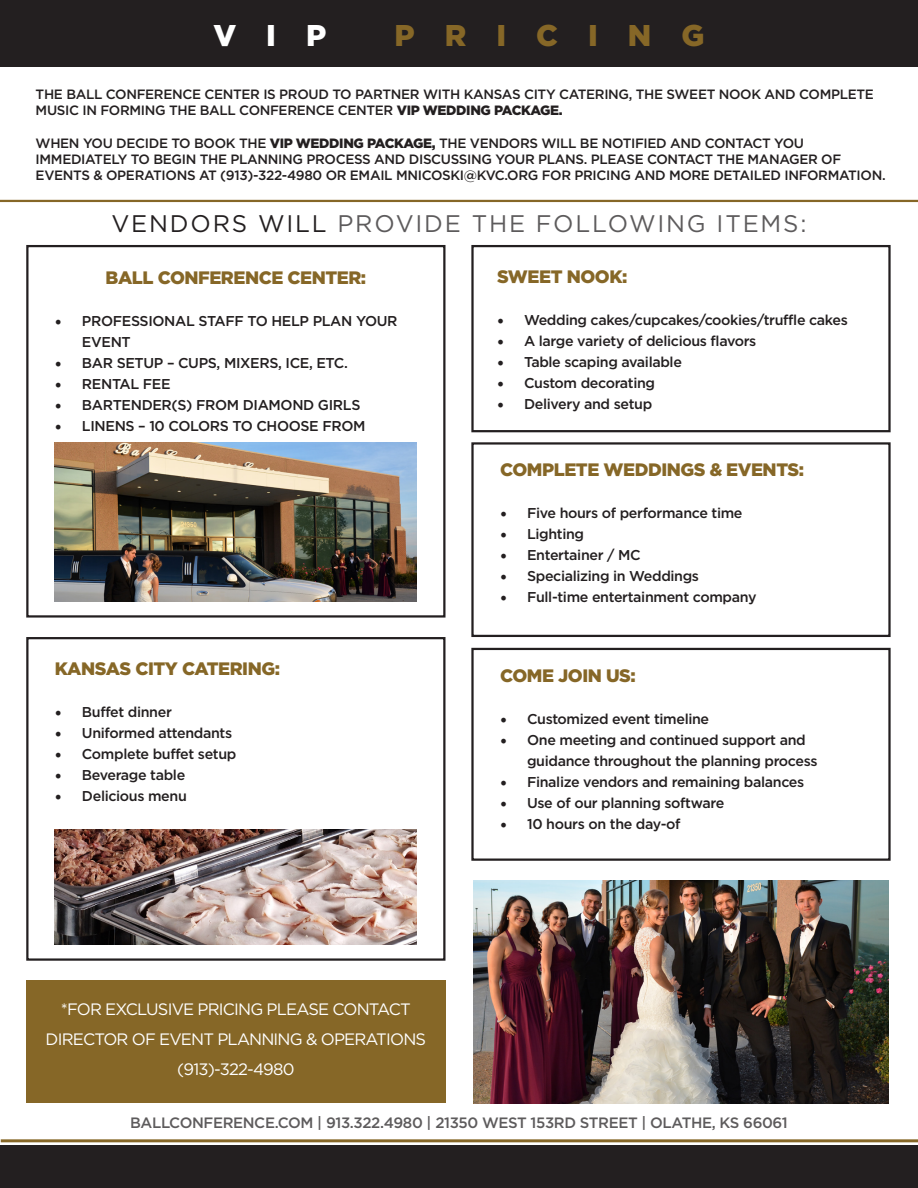
<style>
.page{position:relative;width:918px;height:1188px;background:#fff}
.page>*{position:absolute;margin:0;border:0;box-sizing:border-box;transform-origin:0 0}
.t1{font:900 30px "Gotham";letter-spacing:1em;color:#866727}
.t2{font:900 30px "Gotham";color:#fff}
.t3{font:24px "Gotham";letter-spacing:.075em;color:#5d5b5c}
.t4{font:900 18px "Gotham";letter-spacing:-.025em;color:#866727}
.t5{font:16.5px/30px "Gotham";letter-spacing:-.05em;color:#fff;text-align:center}
.t6{font:500 15px "Gotham";letter-spacing:-.025em;color:#5d5b5c}
.t7{font:500 14.25px/21px "Gotham";letter-spacing:-.025em;color:#231f20}
.t8{font:500 13.5px/16.2px "Gotham";letter-spacing:-.025em;color:#231f20}
.s1{font-weight:900}
.s2{color:#231f20}
.s3{font-family:"Minion Pro";font-weight:400;font-size:18px}
</style>
<div class="page">
<div style="left:0;top:0;width:918px;height:67px;background:#231f20"></div>
<div style="left:0;top:1146px;width:918px;height:42px;background:#231f20"></div>
<hr style="left:0;top:200px;width:918px;height:2px;background:#866727">
<hr style="left:1px;top:1139px;width:917px;height:3px;background:#866727">
<div style="left:26px;top:245px;width:420px;height:373px;border:2px solid #231f20"></div>
<div style="left:471px;top:245px;width:420px;height:187px;border:2px solid #231f20"></div>
<div style="left:26px;top:637px;width:420px;height:324px;border:2px solid #231f20"></div>
<div style="left:471px;top:442px;width:420px;height:195px;border:2px solid #231f20"></div>
<div style="left:471px;top:648px;width:420px;height:213px;border:2px solid #231f20"></div>
<div style="left:26px;top:981px;width:420px;height:122px;background:#866727"></div>
<img style="left:55px;top:442px;width:362px;height:160px">
<img style="left:55px;top:829px;width:362px;height:115px">
<img style="left:474px;top:880px;width:414px;height:223px">
<p class="t2" style="left:213px;top:18px;width:114px">VIP</p>
<p class="t1" style="left:395px;top:18px;width:311px">PRICING</p>
<p class="t8" style="left:36px;top:86px;width:840px">THE BALL CONFERENCE CENTER IS PROUD TO PARTNER WITH KANSAS CITY CATERING, THE SWEET NOOK AND COMPLETE<br>MUSIC IN FORMING THE BALL CONFERENCE CENTER <span class="s1">VIP WEDDING PACKAGE.</span></p>
<p class="t8" style="left:36px;top:134px;width:852px">WHEN YOU DECIDE TO BOOK THE <span class="s1">VIP WEDDING PACKAGE,</span> THE VENDORS WILL BE NOTIFIED AND CONTACT YOU<br>IMMEDIATELY TO BEGIN THE PLANNING PROCESS AND DISCUSSING YOUR PLANS. PLEASE CONTACT THE MANAGER OF<br>EVENTS &amp; OPERATIONS AT (913)-322-4980 OR EMAIL MNICOSKI@KVC.ORG FOR PRICING AND MORE DETAILED INFORMATION.</p>
<p class="t3" style="left:111px;top:210px;width:697px"><span class="s2">VENDORS WILL</span> PROVIDE THE FOLLOWING ITEMS:</p>
<p class="t4" style="left:106px;top:267px;width:262px">BALL CONFERENCE CENTER:</p>
<p class="t7" style="left:82px;top:310px;width:317px;text-indent:-27px"><span class="s3">•</span> PROFESSIONAL STAFF TO HELP PLAN YOUR<br>EVENT</p>
<p class="t7" style="left:55px;top:352px;width:294px"><span class="s3">•</span> BAR SETUP – CUPS, MIXERS, ICE, ETC.</p>
<p class="t7" style="left:55px;top:373px;width:117px"><span class="s3">•</span> RENTAL FEE</p>
<p class="t7" style="left:55px;top:394px;width:307px"><span class="s3">•</span> BARTENDER(S) FROM DIAMOND GIRLS</p>
<p class="t7" style="left:55px;top:415px;width:312px"><span class="s3">•</span> LINENS – 10 COLORS TO CHOOSE FROM</p>
<p class="t4" style="left:497px;top:266px;width:132px">SWEET NOOK:</p>
<p class="t7" style="left:497px;top:309px;width:352px"><span class="s3">•</span> Wedding cakes/cupcakes/cookies/truffle cakes</p>
<p class="t7" style="left:497px;top:330px;width:261px"><span class="s3">•</span> A large variety of delicious flavors</p>
<p class="t7" style="left:497px;top:351px;width:186px"><span class="s3">•</span> Table scaping available</p>
<p class="t7" style="left:497px;top:372px;width:160px"><span class="s3">•</span> Custom decorating</p>
<p class="t7" style="left:497px;top:393px;width:157px"><span class="s3">•</span> Delivery and setup</p>
<p class="t4" style="left:55px;top:658px;width:227px">KANSAS CITY CATERING:</p>
<p class="t7" style="left:55px;top:701px;width:118px"><span class="s3">•</span> Buffet dinner</p>
<p class="t7" style="left:55px;top:722px;width:179px"><span class="s3">•</span> Uniformed attendants</p>
<p class="t7" style="left:55px;top:743px;width:183px"><span class="s3">•</span> Complete buffet setup</p>
<p class="t7" style="left:55px;top:764px;width:132px"><span class="s3">•</span> Beverage table</p>
<p class="t7" style="left:55px;top:785px;width:133px"><span class="s3">•</span> Delicious menu</p>
<p class="t5" style="left:46px;top:994px;width:382px">*FOR EXCLUSIVE PRICING PLEASE CONTACT<br>DIRECTOR OF EVENT PLANNING &amp; OPERATIONS (913)-322-4980</p>
<p class="t4" style="left:500px;top:460px;width:305px">COMPLETE WEDDINGS &amp; EVENTS:</p>
<p class="t7" style="left:500px;top:503px;width:244px"><span class="s3">•</span> Five hours of performance time</p>
<p class="t7" style="left:500px;top:524px;width:86px"><span class="s3">•</span> Lighting</p>
<p class="t7" style="left:500px;top:545px;width:142px"><span class="s3">•</span> Entertainer / MC</p>
<p class="t7" style="left:500px;top:566px;width:200px"><span class="s3">•</span> Specializing in Weddings</p>
<p class="t7" style="left:500px;top:587px;width:258px"><span class="s3">•</span> Full-time entertainment company</p>
<p class="t4" style="left:500px;top:665px;width:137px">COME JOIN US:</p>
<p class="t7" style="left:500px;top:708px;width:211px"><span class="s3">•</span> Customized event timeline</p>
<p class="t7" style="left:527px;top:729px;width:292px;text-indent:-27px"><span class="s3">•</span> One meeting and continued support and guidance throughout the planning process</p>
<p class="t7" style="left:500px;top:771px;width:306px"><span class="s3">•</span> Finalize vendors and remaining balances</p>
<p class="t7" style="left:500px;top:792px;width:226px"><span class="s3">•</span> Use of our planning software</p>
<p class="t7" style="left:500px;top:813px;width:182px"><span class="s3">•</span> 10 hours on the day-of</p>
<p class="t6" style="left:130px;top:1114px;width:659px">BALLCONFERENCE.COM | 913.322.4980 | 21350 WEST 153RD STREET | OLATHE, KS 66061</p>
</div>
